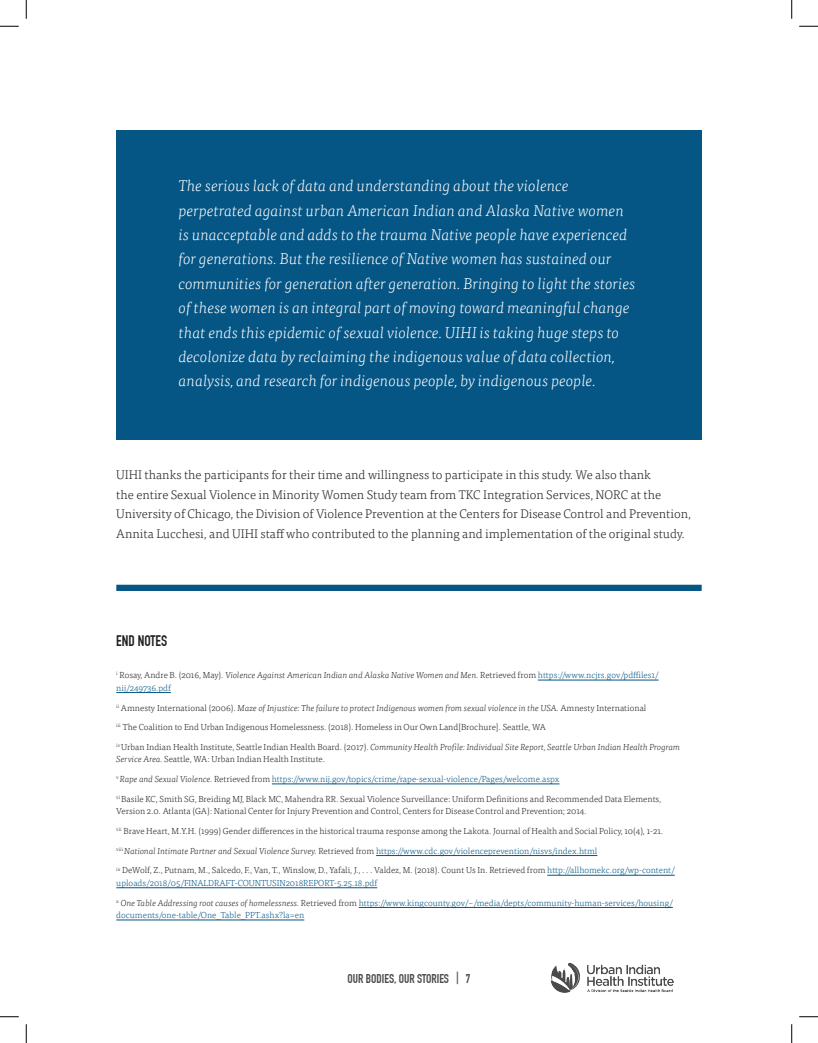
<style>
.page{position:relative;width:818px;height:1043px;background:#fff}
.page>*{position:absolute;margin:0;border:0;box-sizing:border-box;transform-origin:0 0}
.body_big{font:italic 300 15.62px/24.4px "Tisa Pro";color:#fff}
.t1{font:700 15px "DIN Condensed";color:#231f20}
.body{font:300 12.5px/19.4px "Tisa Pro";color:#231f20}
.t2{font:700 12.5px "DIN Condensed";color:#484948}
.End_notes{font:300 8.75px/12.5px "Tisa Pro";color:#231f20}
.End_notes-2{font:300 8.75px/12.5px "Tisa Pro";color:#055585}
.End_notes-3{font:italic 300 8.75px/12.5px "Tisa Pro";color:#231f20}
.s1{font-style:normal}
.s2{font-style:normal;color:#055585}
.s3{font-style:italic}
.s4{font-style:italic;color:#231f20}
.s5{color:#231f20}
.s6{color:#055585}
</style>
<div class="page">
<img style="left:550px;top:962px;width:124px;height:31px">
<div style="left:116px;top:130px;width:585px;height:309px;background:#055585"></div>
<div style="left:116px;top:584px;width:585px;height:7px;background:#055585"></div>
<hr style="left:538px;top:680px;width:120px;height:1px;background:#055585">
<hr style="left:116px;top:692px;width:55px;height:1px;background:#055585">
<hr style="left:272px;top:783px;width:287px;height:1px;background:#055585">
<hr style="left:376px;top:855px;width:221px;height:1px;background:#055585">
<hr style="left:547px;top:875px;width:127px;height:1px;background:#055585">
<hr style="left:116px;top:887px;width:261px;height:1px;background:#055585">
<hr style="left:359px;top:907px;width:313px;height:1px;background:#055585">
<hr style="left:116px;top:919px;width:188px;height:1px;background:#055585">
<svg style="left:0;top:25px;width:19px;height:2px"></svg>
<svg style="left:799px;top:25px;width:19px;height:2px"></svg>
<svg style="left:0;top:1016px;width:19px;height:1px"></svg>
<svg style="left:799px;top:1016px;width:19px;height:1px"></svg>
<svg style="left:25px;top:0;width:2px;height:19px"></svg>
<svg style="left:25px;top:1024px;width:2px;height:18px"></svg>
<svg style="left:791px;top:0;width:1px;height:19px"></svg>
<svg style="left:791px;top:1024px;width:1px;height:18px"></svg>
<p class="body_big" style="left:179px;top:173px;width:458px">The serious lack of data and understanding about the violence perpetrated against urban American Indian and Alaska Native women is unacceptable and adds to the trauma Native people have experienced for generations. But the resilience of Native women has sustained our communities for generation after generation. Bringing to light the stories of these women is an integral part of moving toward meaningful change that ends this epidemic of sexual violence. UIHI is taking huge steps to decolonize data by reclaiming the indigenous value of data collection, analysis, and research for indigenous people, by indigenous people.</p>
<p class="body" style="left:116px;top:465px;width:576px">UIHI thanks the participants for their time and willingness to participate in this study. We also thank<br>the entire Sexual Violence in Minority Women Study team from TKC Integration Services, NORC at the University of Chicago, the Division of Violence Prevention at the Centers for Disease Control and Prevention, Annita Lucchesi, and UIHI staff who contributed to the planning and implementation of the original study.</p>
<h4 class="t1" style="left:116px;top:632px;width:52px">END NOTES</h4>
<p class="End_notes-3" style="left:116px;top:668px;width:543px"><sup>i</sup> <span class="s1">Rosay, Andre B. (2016, May).</span> Violence Against American Indian and Alaska Native Women and Men. <span class="s1">Retrieved from</span> <span class="s2">https://www.ncjrs.gov/pdffiles1/ nij/249736.pdf</span></p>
<p class="End_notes-3" style="left:116px;top:701px;width:531px"><sup>ii</sup> <span class="s1">Amnesty International (2006).</span> Maze of Injustice: The failure to protect Indigenous women from sexual violence in the USA. <span class="s1">Amnesty International</span></p>
<p class="End_notes" style="left:116px;top:720px;width:431px"><sup>iii</sup> The Coalition to End Urban Indigenous Homelessness. (2018). Homeless in Our Own Land[Brochure]. Seattle, WA</p>
<p class="End_notes" style="left:116px;top:740px;width:565px"><sup>iv</sup> Urban Indian Health Institute, Seattle Indian Health Board. (2017). <span class="s3">Community Health Profile: Individual Site Report, Seattle Urban Indian Health Program<br>Service Area.</span> Seattle, WA: Urban Indian Health Institute.</p>
<p class="End_notes-2" style="left:116px;top:772px;width:444px"><sup>v</sup> <span class="s4">Rape and Sexual Violence.</span> <span class="s5">Retrieved from</span> https://www.nij.gov/topics/crime/rape-sexual-violence/Pages/welcome.aspx</p>
<p class="End_notes" style="left:116px;top:792px;width:546px"><sup>vi</sup> Basile KC, Smith SG, Breiding MJ, Black MC, Mahendra RR. Sexual Violence Surveillance: Uniform Definitions and Recommended Data Elements,<br>Version 2.0. Atlanta (GA): National Center for Injury Prevention and Control, Centers for Disease Control and Prevention; 2014.</p>
<p class="End_notes" style="left:116px;top:824px;width:548px"><sup>vii</sup> Brave Heart, M.Y.H. (1999) Gender differences in the historical trauma response among the Lakota. Journal of Health and Social Policy, 10(4), 1-21.</p>
<p class="End_notes-2" style="left:116px;top:844px;width:482px"><sup>viii</sup> <span class="s4">National Intimate Partner and Sexual Violence Survey.</span> <span class="s5">Retrieved from</span> https://www.cdc.gov/violenceprevention/nisvs/index.html</p>
<p class="End_notes" style="left:116px;top:863px;width:560px"><sup>ix</sup> DeWolf, Z., Putnam, M., Salcedo, F., Van, T., Winslow, D., Yafali, J., . . . Valdez, M. (2018). Count Us In. Retrieved from <span class="s6">http://allhomekc.org/wp-content/ uploads/2018/05/FINALDRAFT-COUNTUSIN2018REPORT-5.25.18.pdf</span></p>
<p class="End_notes-2" style="left:116px;top:896px;width:558px"><sup>x</sup> <span class="s4">One Table Addressing root causes of homelessness.</span> <span class="s5">Retrieved from</span> https://www.kingcounty.gov/~/media/depts/community-human-services/housing/ documents/one-table/One_Table_PPT.ashx?la=en</p>
<h3 class="t2" style="left:347px;top:970px;width:124px">OUR BODIES, OUR STORIES | 7</h3>
</div>
